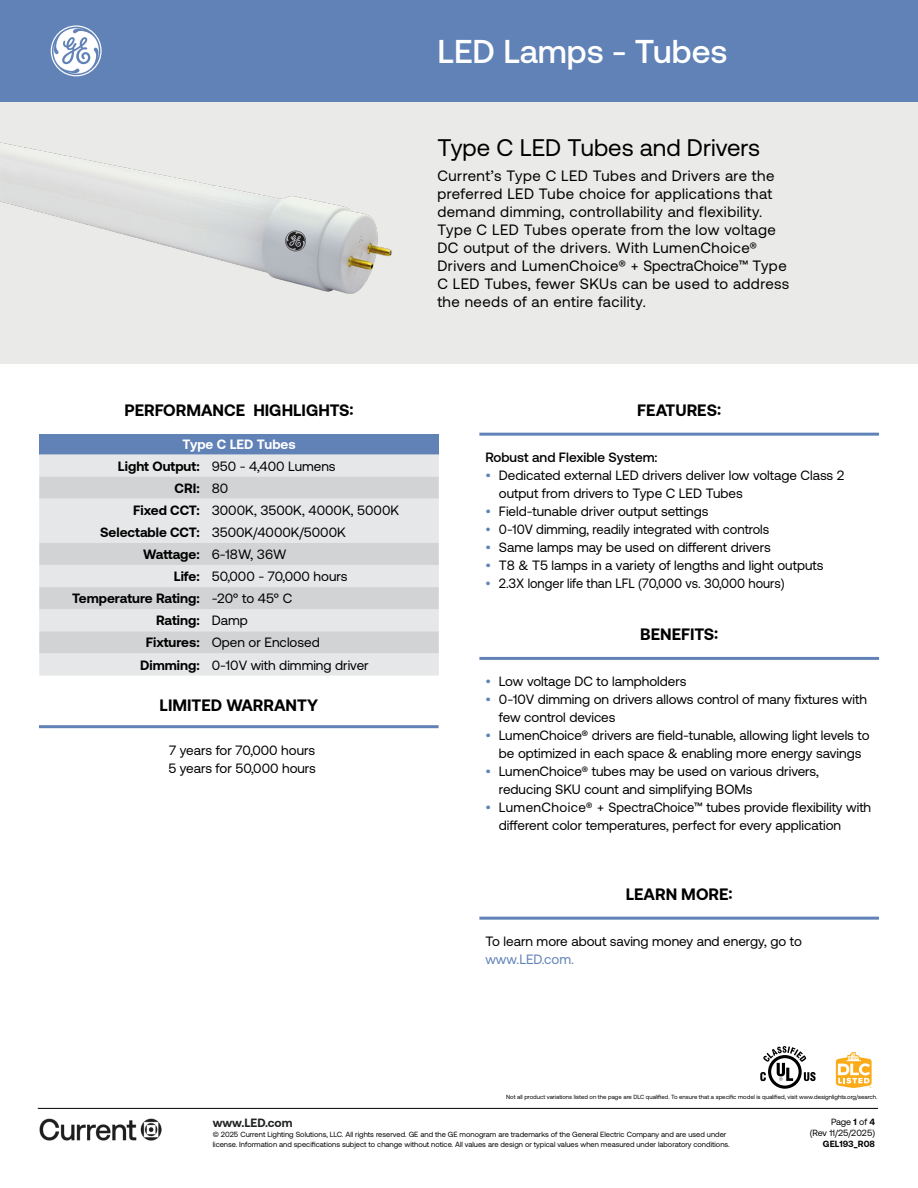
<style>
.page{position:relative;width:918px;height:1188px;background:#fff}
.page>*{position:absolute;margin:0;border:0;box-sizing:border-box;transform-origin:0 0}
.t1{font:500 33px "Aeonik";color:#fff}
.t2{font:24px "Aeonik";color:#000}
.t3{font:700 16.5px "Aeonik";color:#000}
.t4{font:15px/18px "Aeonik";letter-spacing:.03em;color:#000}
.t5{font:13.5px/18px "Aeonik";color:#000}
.t6{font:700 13.5px "Aeonik";color:#000}
.t7{font:13.5px "Aeonik";color:#000;scale:.95 1}
.t8{font:13.5px "Aeonik";color:#000;scale:.96 1}
.t9{font:500 13.5px "Aeonik";color:#000}
.t10{font:700 13.5px "Aeonik";color:#fff}
.t11{font:13.5px "Aeonik";color:#6082b7}
.t12{font:700 12px "Aeonik";letter-spacing:-.005em;color:#202322}
.t13{font:9px/10.8px "Aeonik";color:#000;text-align:right}
.t14{font:700 9px "Aeonik";color:#000}
.t15{font:7.5px/9.8px "Aeonik";color:#000}
.t16{font:6px "Aeonik";color:#000}
.s1{font-weight:700}
.s2{font-weight:400}
.s3{color:#6082b7}
</style>
<div class="page">
<div style="left:39px;top:434px;width:400px;height:20px;background:#6082b7"></div>
<div style="left:39px;top:454px;width:400px;height:222px;background:#e6e7e8"></div>
<svg style="left:39px;top:477px;width:400px;height:176px;background:#dbddde"></svg>
<hr style="left:479px;top:657px;width:400px;height:3px;background:#6082b7">
<hr style="left:479px;top:433px;width:400px;height:3px;background:#6082b7">
<hr style="left:479px;top:917px;width:400px;height:3px;background:#6082b7">
<hr style="left:39px;top:725px;width:400px;height:3px;background:#6082b7">
<svg style="left:836px;top:1052px;width:36px;height:36px"></svg>
<svg style="left:768px;top:1055px;width:34px;height:34px"></svg>
<svg style="left:771px;top:1058px;width:28px;height:28px"></svg>
<svg style="left:760px;top:1046px;width:56px;height:35px"></svg>
<div style="left:0;top:0;width:918px;height:364px;background:#eaeae8"></div>
<div style="left:0;top:0;width:918px;height:102px;background:#6082b7"></div>
<svg style="left:51px;top:25px;width:51px;height:51px"></svg>
<hr style="left:38px;top:1108px;width:840px;height:1px;background:#000">
<img style="left:40px;top:1119px;width:122px;height:21px">
<img style="left:0;top:142px;width:392px;height:152px">
<h1 class="t1" style="left:437px;top:33px;width:292px">LED Lamps - Tubes</h1>
<p class="t3" style="left:125px;top:400px;width:231px">PERFORMANCE HIGHLIGHTS:</p>
<p class="t10" style="left:182px;top:437px;width:115px">Type C LED Tubes</p>
<p class="t5" style="left:118px;top:457px;width:219px"><span class="s1">Light Output:</span> 950 - 4,400 Lumens</p>
<p class="t6" style="left:175px;top:480px;width:55px">CRI: <span class="s2">80</span></p>
<p class="t6" style="left:133px;top:502px;width:68px">Fixed CCT:</p>
<p class="t6" style="left:100px;top:524px;width:101px">Selectable CCT:</p>
<p class="t5" style="left:212px;top:501px;width:189px">3000K, 3500K, 4000K, 5000K</p>
<p class="t5" style="left:212px;top:523px;width:136px">3500K/4000K/5000K</p>
<p class="t5" style="left:143px;top:545px;width:145px"><span class="s1">Wattage:</span> 6-18W, 36W</p>
<p class="t5" style="left:174px;top:567px;width:175px"><span class="s1">Life:</span> 50,000 - 70,000 hours</p>
<p class="t6" style="left:72px;top:591px;width:222px">Temperature Rating: <span class="s2">-20° to 45° C</span></p>
<p class="t6" style="left:156px;top:613px;width:93px">Rating: <span class="s2">Damp</span></p>
<p class="t5" style="left:146px;top:634px;width:176px"><span class="s1">Fixtures:</span> Open or Enclosed</p>
<p class="t5" style="left:140px;top:656px;width:230px"><span class="s1">Dimming:</span> 0-10V with dimming driver</p>
<p class="t3" style="left:160px;top:696px;width:160px">LIMITED WARRANTY</p>
<p class="t5" style="left:168px;top:741px;width:149px">7 years for 70,000 hours<br>5 years for 50,000 hours</p>
<h2 class="t2" style="left:437px;top:134px;width:324px">Type C LED Tubes and Drivers</h2>
<p class="t4" style="left:437px;top:166px;width:354px">Current’s Type C LED Tubes and Drivers are the preferred LED Tube choice for applications that demand dimming, controllability and flexibility.<br>Type C LED Tubes operate from the low voltage DC output of the drivers. With LumenChoice® Drivers and LumenChoice® + SpectraChoice™ Type C LED Tubes, fewer SKUs can be used to address the needs of an entire facility.</p>
<p class="t3" style="left:637px;top:400px;width:85px">FEATURES:</p>
<p class="t9" style="left:485px;top:450px;width:174px">Robust and Flexible System:</p>
<p class="t5" style="left:499px;top:466px;width:347px;text-indent:-14px"><span class="s3">•</span> Dedicated external LED drivers deliver low voltage Class 2 output from drivers to Type C LED Tubes</p>
<p class="t5" style="left:485px;top:502px;width:225px"><span class="s3">•</span> Field-tunable driver output settings</p>
<p class="t8" style="left:485px;top:522px;width:297px"><span class="s3">•</span> 0-10V dimming, readily integrated with controls</p>
<p class="t5" style="left:485px;top:538px;width:287px"><span class="s3">•</span> Same lamps may be used on different drivers</p>
<p class="t5" style="left:485px;top:556px;width:340px"><span class="s3">•</span> T8 &amp; T5 lamps in a variety of lengths and light outputs</p>
<p class="t7" style="left:485px;top:576px;width:316px"><span class="s3">•</span> 2.3X longer life than LFL (70,000 vs. 30,000 hours)</p>
<p class="t3" style="left:640px;top:625px;width:80px">BENEFITS:</p>
<p class="t5" style="left:485px;top:673px;width:203px"><span class="s3">•</span> Low voltage DC to lampholders</p>
<p class="t5" style="left:499px;top:691px;width:370px;text-indent:-14px"><span class="s3">•</span> 0-10V dimming on drivers allows control of many fixtures with few control devices</p>
<p class="t5" style="left:485px;top:727px;width:386px;text-align:center"><span class="s3">•</span> LumenChoice® drivers are field-tunable, allowing light levels to be optimized in each space &amp; enabling more energy savings</p>
<p class="t5" style="left:499px;top:763px;width:322px;text-indent:-14px"><span class="s3">•</span> LumenChoice® tubes may be used on various drivers, reducing SKU count and simplifying BOMs</p>
<p class="t5" style="left:499px;top:799px;width:374px;text-indent:-13px"><span class="s3">•</span> LumenChoice® + SpectraChoice™ tubes provide flexibility with different color temperatures, perfect for every application</p>
<p class="t3" style="left:626px;top:884px;width:108px">LEARN MORE:</p>
<p class="t5" style="left:485px;top:932px;width:318px">To learn more about saving money and energy, go to</p>
<p class="t11" style="left:485px;top:952px;width:90px">www.LED.com.</p>
<p class="t16" style="left:506px;top:1094px;width:373px">Not all product variations listed on the page are DLC qualified. To ensure that a specific model is qualified, visit www.designlights.org/search.</p>
<p class="t12" style="left:213px;top:1116px;width:81px">www.LED.com</p>
<p class="t15" style="left:213px;top:1130px;width:519px">© 2025 Current Lighting Solutions, LLC. All rights reserved. GE and the GE monogram are trademarks of the General Electric Company and are used under license. Information and specifications subject to change without notice. All values are design or typical values when measured under laboratory conditions.</p>
<p class="t13" style="left:810px;top:1117px;width:67px">Page <span class="s1">1</span> of <span class="s1">4<br></span>(Rev 11/25/2025)</p>
<p class="t14" style="left:823px;top:1139px;width:54px">GEL193_R08</p>
</div>
